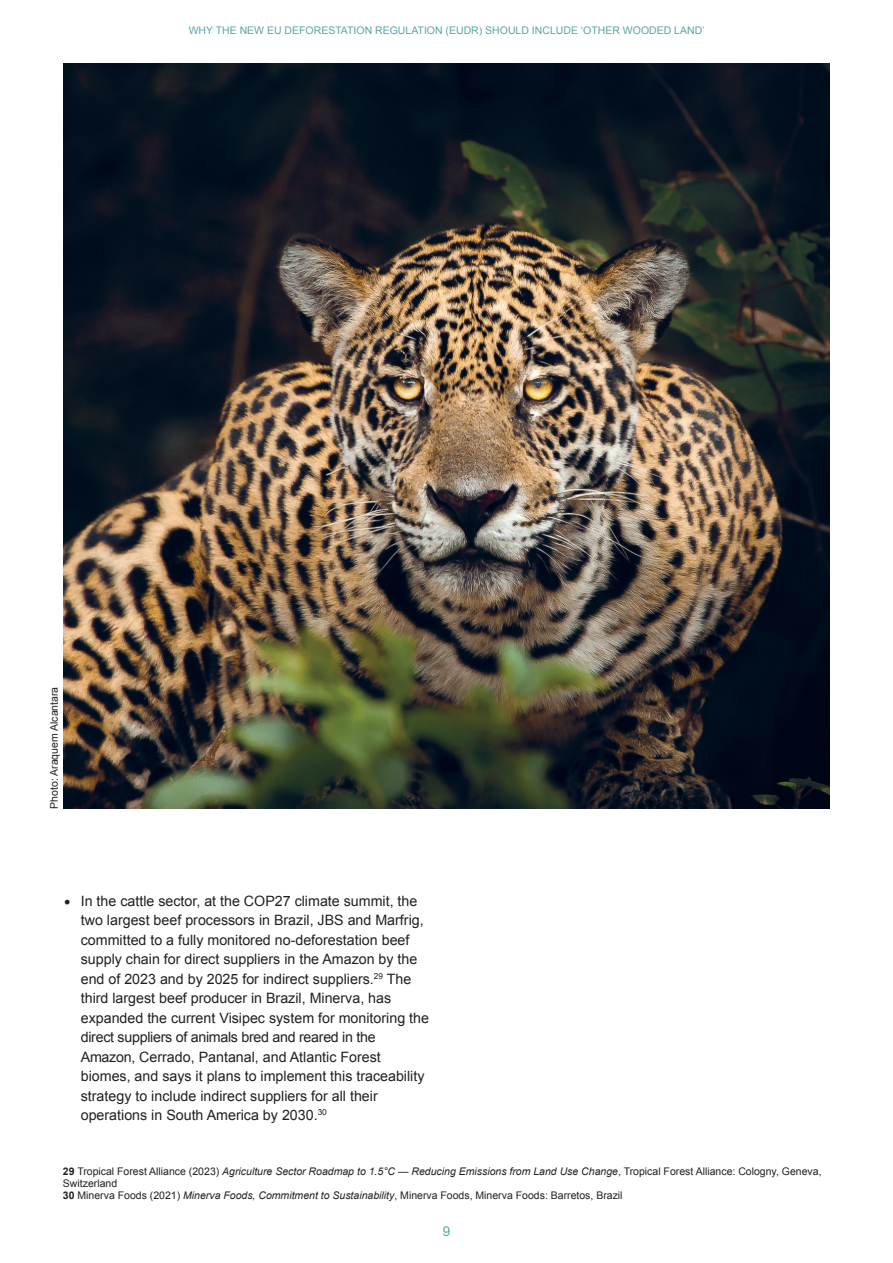
<style>
.page{position:relative;width:893px;height:1263px;background:#fff}
.page>*{position:absolute;margin:0;border:0;box-sizing:border-box;transform-origin:0 0}
.t1{font:14.25px/19.5px "Arial";color:#231f20}
.t2{font:13.5px "Arial";color:#58a6a3}
.t3{font:10.5px/12px "Arial";color:#231f20}
.t4{font:10.5px "Arial";color:#58a6a3}
.s1{font-family:"Minion Pro";font-size:18px}
.s2{font-weight:700}
.s3{font-style:italic}
</style>
<div class="page">
<img style="left:64px;top:64px;width:765px;height:745px">
<p class="t4" style="left:189px;top:24px;width:517px">WHY THE NEW EU DEFORESTATION REGULATION (EUDR) SHOULD INCLUDE ‘OTHER WOODED LAND’</p>
<p class="t3" style="left:48px;top:809px;width:123px;rotate:-90deg">Photo: Araquem Alcantara</p>
<p class="t1" style="left:81px;top:891px;width:350px;text-indent:-17px"><span class="s1">•</span> In the cattle sector, at the COP27 climate summit, the two largest beef processors in Brazil, JBS and Marfrig, committed to a fully monitored no-deforestation beef supply chain for direct suppliers in the Amazon by the end of 2023 and by 2025 for indirect suppliers.<sup>29</sup> The third largest beef producer in Brazil, Minerva, has expanded the current Visipec system for monitoring the direct suppliers of animals bred and reared in the Amazon, Cerrado, Pantanal, and Atlantic Forest biomes, and says it plans to implement this traceability strategy to include indirect suppliers for all their operations in South America by 2030.<sup>30</sup></p>
<p class="t3" style="left:63px;top:1166px;width:760px"><span class="s2">29</span> Tropical Forest Alliance (2023) <span class="s3">Agriculture Sector Roadmap to 1.5°C — Reducing Emissions from Land Use Change</span>, Tropical Forest Alliance: Cologny, Geneva,<br>Switzerland<br><span class="s2">30</span> Minerva Foods (2021) <span class="s3">Minerva Foods, Commitment to Sustainability</span>, Minerva Foods, Minerva Foods: Barretos, Brazil</p>
<p class="t2" style="left:443px;top:1222px;width:9px">9</p>
</div>
